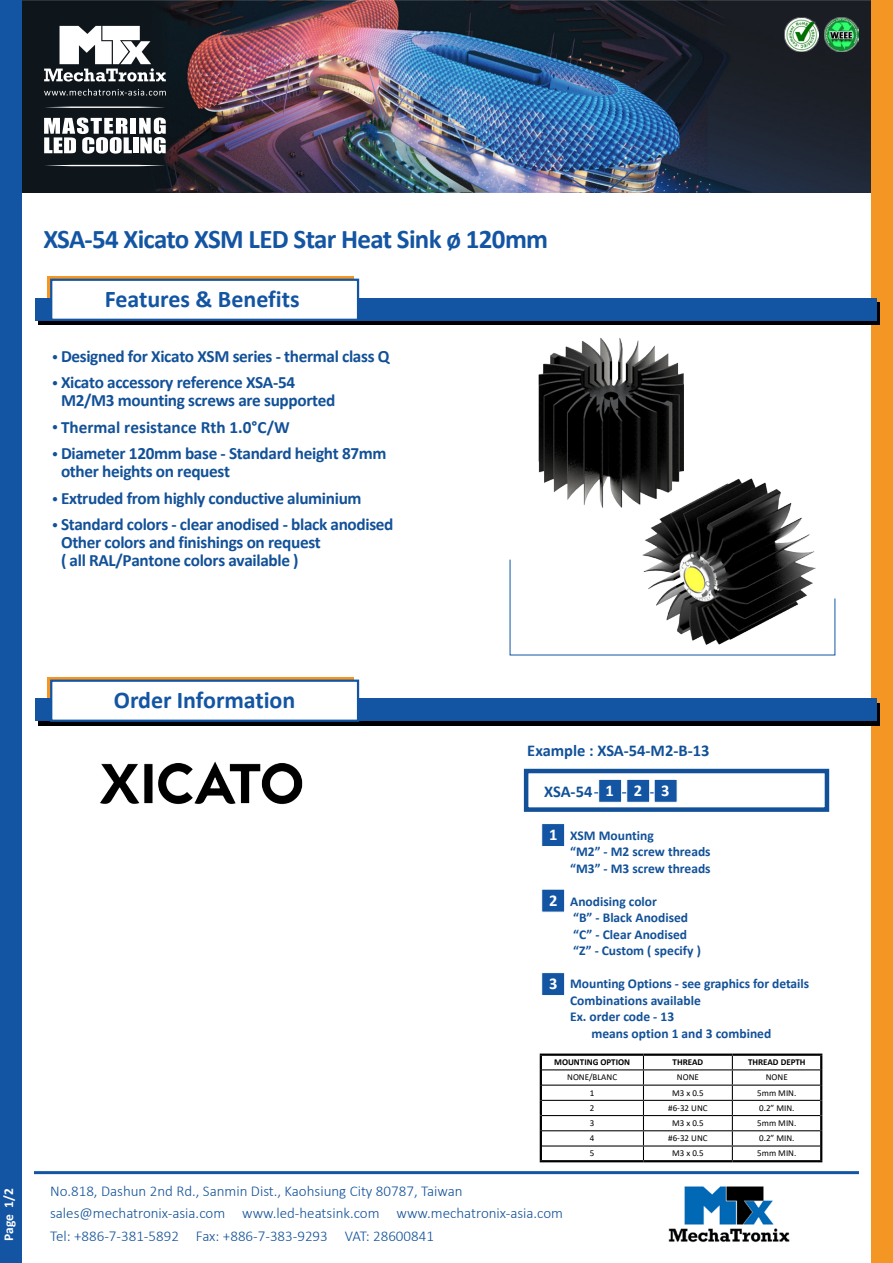
<style>
.page{position:relative;width:893px;height:1263px;background:#fff}
.page>*{position:absolute;margin:0;border:0;box-sizing:border-box;transform-origin:0 0}
.t1{font:700 27px "Calibri";letter-spacing:-.025em;color:#1355a3}
.t2{font:700 24px "Calibri";color:#1355a3}
.t3{font:700 17.25px "Calibri";letter-spacing:-.02em;color:#125198}
.t4{font:700 17.25px "Calibri";color:#125198}
.t5{font:700 16.5px "Calibri";color:#125198}
.t6{font:700 16.5px "Calibri";color:#fff}
.t7{font:300 15px/22.5px "Calibri";color:#125198}
.t8{font:700 13.5px "Calibri";color:#125198}
.t9{font:700 13.5px "Calibri";color:#fff}
.t10{font:700 12px "Calibri";color:#125198}
.Calibri_11_Regular{font:9px "Calibri";color:#000}
.Calibri_11_Regular-2{font:700 9px "Calibri";color:#000}
</style>
<div class="page">
<img style="left:21px;top:0;width:851px;height:192px">
<img style="left:784px;top:17px;width:35px;height:34px">
<img style="left:825px;top:17px;width:34px;height:34px">
<svg style="left:44px;top:26px;width:122px;height:56px"></svg>
<svg style="left:44px;top:89px;width:122px;height:7px"></svg>
<svg style="left:44px;top:107px;width:122px;height:1px"></svg>
<svg style="left:44px;top:165px;width:122px;height:1px"></svg>
<div style="left:131px;top:118px;width:5px;height:16px;background:#fff"></div>
<svg style="left:44px;top:118px;width:88px;height:36px"></svg>
<div style="left:133px;top:137px;width:5px;height:16px;background:#fff"></div>
<svg style="left:139px;top:118px;width:27px;height:36px"></svg>
<div style="left:872px;top:0;width:21px;height:1263px;background:#f49624"></div>
<div style="left:0;top:0;width:21px;height:1263px;background:#1355a3"></div>
<hr style="left:34px;top:1171px;width:825px;height:3px;background:#1355a3">
<img style="left:668px;top:1186px;width:122px;height:57px">
<svg style="left:47px;top:276px;width:307px;height:22px"></svg>
<div style="left:47px;top:677px;width:307px;height:40px;background:#f49624"></div>
<svg style="left:38px;top:302px;width:842px;height:22px;fill:#000"></svg>
<div style="left:38px;top:703px;width:842px;height:22px;background:#000"></div>
<div style="left:35px;top:298px;width:842px;height:22px;background:#1355a3"></div>
<div style="left:35px;top:699px;width:842px;height:22px;background:#1355a3"></div>
<div style="left:50px;top:279px;width:309px;height:42px;background:#fff;border:2px solid #1355a3"></div>
<div style="left:50px;top:679px;width:309px;height:43px;background:#fff;border:2px solid #1355a3"></div>
<svg style="left:509px;top:559px;width:327px;height:97px"></svg>
<div style="left:524px;top:769px;width:305px;height:43px;border:4px solid #125198"></div>
<hr style="left:594px;top:792px;width:67px;height:1px;background:#1355a3">
<div style="left:598px;top:779px;width:24px;height:24px;background:#1355a3;border:1px solid #fff"></div>
<div style="left:626px;top:779px;width:24px;height:24px;background:#1355a3;border:1px solid #fff"></div>
<div style="left:654px;top:779px;width:23px;height:24px;background:#1355a3;border:1px solid #fff"></div>
<div style="left:541px;top:823px;width:24px;height:24px;background:#1355a3;border:1px solid #fff"></div>
<div style="left:541px;top:889px;width:24px;height:23px;background:#1355a3;border:1px solid #fff"></div>
<div style="left:541px;top:972px;width:24px;height:24px;background:#1355a3;border:1px solid #fff"></div>
<hr style="left:540px;top:1053px;width:103px;height:3px;background:#000">
<hr style="left:643px;top:1053px;width:89px;height:3px;background:#000">
<hr style="left:732px;top:1053px;width:90px;height:3px;background:#000">
<svg style="left:540px;top:1056px;width:2px;height:104px"></svg>
<svg style="left:820px;top:1056px;width:2px;height:104px"></svg>
<hr style="left:540px;top:1160px;width:103px;height:2px;background:#000">
<hr style="left:643px;top:1160px;width:89px;height:2px;background:#000">
<hr style="left:732px;top:1160px;width:90px;height:2px;background:#000">
<hr style="left:542px;top:1069px;width:101px;height:1px;background:#000">
<hr style="left:643px;top:1069px;width:89px;height:1px;background:#000">
<hr style="left:732px;top:1069px;width:88px;height:1px;background:#000">
<hr style="left:542px;top:1084px;width:101px;height:2px;background:#000">
<hr style="left:643px;top:1084px;width:89px;height:2px;background:#000">
<hr style="left:732px;top:1084px;width:88px;height:2px;background:#000">
<hr style="left:542px;top:1100px;width:101px;height:1px;background:#000">
<hr style="left:643px;top:1100px;width:89px;height:1px;background:#000">
<hr style="left:732px;top:1100px;width:88px;height:1px;background:#000">
<hr style="left:542px;top:1115px;width:101px;height:1px;background:#000">
<hr style="left:643px;top:1115px;width:89px;height:1px;background:#000">
<hr style="left:732px;top:1115px;width:88px;height:1px;background:#000">
<hr style="left:542px;top:1130px;width:101px;height:1px;background:#000">
<hr style="left:643px;top:1130px;width:89px;height:1px;background:#000">
<hr style="left:732px;top:1130px;width:88px;height:1px;background:#000">
<hr style="left:542px;top:1145px;width:101px;height:1px;background:#000">
<hr style="left:643px;top:1145px;width:89px;height:1px;background:#000">
<svg style="left:643px;top:1056px;width:1px;height:104px"></svg>
<hr style="left:732px;top:1145px;width:88px;height:1px;background:#000">
<svg style="left:732px;top:1056px;width:1px;height:104px"></svg>
<img style="left:538px;top:337px;width:145px;height:170px">
<img style="left:642px;top:478px;width:174px;height:167px">
<img style="left:100px;top:761px;width:203px;height:44px">
<h1 class="t1" style="left:43px;top:220px;width:506px">XSA-54 Xicato XSM LED Star Heat Sink ø 120mm</h1>
<p class="t2" style="left:105px;top:282px;width:196px">Features &amp; Benefits</p>
<p class="t3" style="left:61px;top:344px;width:330px">Designed for Xicato XSM series - thermal class Q</p>
<p class="t3" style="left:61px;top:370px;width:236px">Xicato accessory reference XSA-54</p>
<p class="t3" style="left:61px;top:388px;width:276px">M2/M3 mounting screws are supported</p>
<p class="t4" style="left:61px;top:415px;width:230px">Thermal resistance Rth 1.0°C/W</p>
<p class="t3" style="left:61px;top:441px;width:327px">Diameter 120mm base - Standard height 87mm</p>
<p class="t3" style="left:61px;top:459px;width:170px">other heights on request</p>
<p class="t3" style="left:61px;top:486px;width:302px">Extruded from highly conductive aluminium</p>
<p class="t3" style="left:61px;top:512px;width:334px">Standard colors - clear anodised - black anodised</p>
<p class="t3" style="left:61px;top:530px;width:261px">Other colors and finishings on request</p>
<p class="t3" style="left:61px;top:548px;width:239px">( all RAL/Pantone colors available )</p>
<p class="t10" style="left:52px;top:348px;width:7px">•</p>
<p class="t10" style="left:52px;top:374px;width:7px">•</p>
<p class="t10" style="left:52px;top:419px;width:7px">•</p>
<p class="t10" style="left:52px;top:445px;width:7px">•</p>
<p class="t10" style="left:52px;top:490px;width:7px">•</p>
<p class="t10" style="left:52px;top:516px;width:7px">•</p>
<p class="t9" style="left:-1px;top:1241px;width:54px;rotate:-90deg">Page 1/2</p>
<p class="t2" style="left:114px;top:683px;width:183px">Order Information</p>
<p class="t5" style="left:527px;top:739px;width:184px">Example : XSA-54-M2-B-13</p>
<p class="t5" style="left:544px;top:780px;width:50px">XSA-54</p>
<p class="t6" style="left:606px;top:779px;width:10px">1</p>
<p class="t6" style="left:634px;top:779px;width:10px">2</p>
<p class="t6" style="left:661px;top:779px;width:10px">3</p>
<p class="t6" style="left:549px;top:823px;width:10px">1</p>
<p class="t8" style="left:570px;top:826px;width:85px">XSM Mounting</p>
<p class="t8" style="left:570px;top:842px;width:142px">“M2” - M2 screw threads</p>
<p class="t8" style="left:570px;top:859px;width:142px">“M3” - M3 screw threads</p>
<p class="t8" style="left:570px;top:892px;width:88px">Anodising color</p>
<p class="t8" style="left:573px;top:908px;width:116px">“B” - Black Anodised</p>
<p class="t8" style="left:573px;top:925px;width:115px">“C” - Clear Anodised</p>
<p class="t8" style="left:573px;top:941px;width:129px">“Z” - Custom ( specify )</p>
<p class="t8" style="left:570px;top:974px;width:241px">Mounting Options - see graphics for details</p>
<p class="t8" style="left:570px;top:991px;width:132px">Combinations available</p>
<p class="t8" style="left:570px;top:1007px;width:106px">Ex. order code - 13</p>
<p class="t8" style="left:591px;top:1024px;width:181px">means option 1 and 3 combined</p>
<p class="Calibri_11_Regular-2" style="left:554px;top:1056px;width:78px">MOUNTING OPTION</p>
<p class="Calibri_11_Regular-2" style="left:673px;top:1056px;width:32px">THREAD</p>
<p class="Calibri_11_Regular-2" style="left:748px;top:1056px;width:59px">THREAD DEPTH</p>
<p class="Calibri_11_Regular" style="left:567px;top:1071px;width:51px">NONE/BLANC</p>
<p class="Calibri_11_Regular" style="left:677px;top:1071px;width:23px">NONE</p>
<p class="Calibri_11_Regular" style="left:766px;top:1071px;width:23px">NONE</p>
<p class="Calibri_11_Regular" style="left:590px;top:1086px;width:6px">1</p>
<p class="Calibri_11_Regular" style="left:672px;top:1086px;width:33px">M3 x 0.5</p>
<p class="Calibri_11_Regular" style="left:757px;top:1086px;width:41px">5mm MIN.</p>
<p class="Calibri_11_Regular" style="left:590px;top:1101px;width:6px">2</p>
<p class="Calibri_11_Regular" style="left:668px;top:1101px;width:41px">#6-32 UNC</p>
<p class="Calibri_11_Regular" style="left:759px;top:1101px;width:37px">0.2” MIN.</p>
<p class="Calibri_11_Regular" style="left:590px;top:1117px;width:6px">3</p>
<p class="Calibri_11_Regular" style="left:672px;top:1117px;width:33px">M3 x 0.5</p>
<p class="Calibri_11_Regular" style="left:757px;top:1117px;width:41px">5mm MIN.</p>
<p class="Calibri_11_Regular" style="left:590px;top:1132px;width:6px">4</p>
<p class="Calibri_11_Regular" style="left:668px;top:1132px;width:41px">#6-32 UNC</p>
<p class="Calibri_11_Regular" style="left:759px;top:1132px;width:37px">0.2” MIN.</p>
<p class="Calibri_11_Regular" style="left:590px;top:1147px;width:6px">5</p>
<p class="Calibri_11_Regular" style="left:672px;top:1147px;width:33px">M3 x 0.5</p>
<p class="Calibri_11_Regular" style="left:757px;top:1147px;width:41px">5mm MIN.</p>
<p class="t6" style="left:549px;top:888px;width:10px">2</p>
<p class="t6" style="left:549px;top:972px;width:10px">3</p>
<p class="t7" style="left:50px;top:1179px;width:515px">No.818, Dashun 2nd Rd., Sanmin Dist., Kaohsiung City 80787, Taiwan sales@mechatronix-asia.com www.led-heatsink.com www.mechatronix-asia.com<br>Tel: +886-7-381-5892 Fax: +886-7-383-9293 VAT: 28600841</p>
</div>
